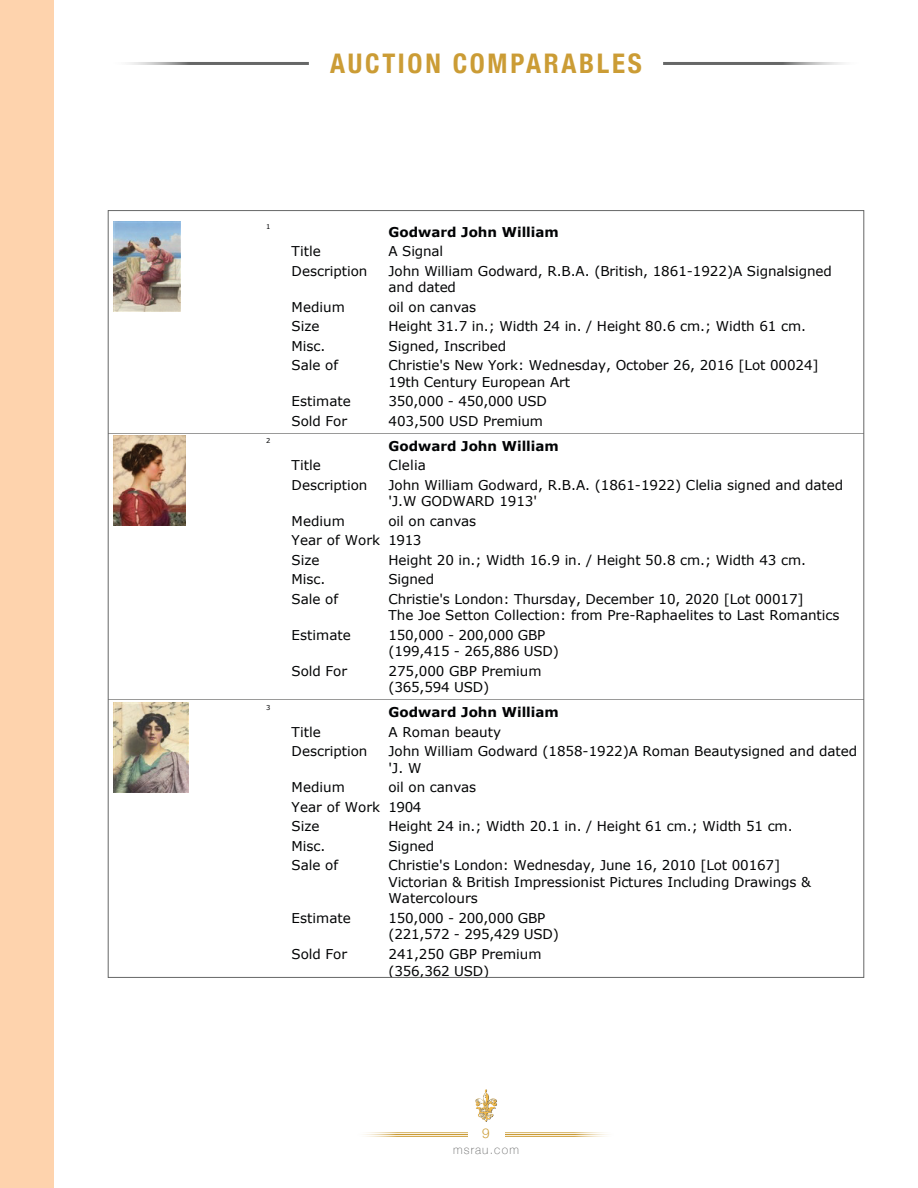
<style>
.page{position:relative;width:918px;height:1188px;background:#fff}
.page>*{position:absolute;margin:0;border:0;box-sizing:border-box;transform-origin:0 0}
.t1{font:700 condensed 27px "Helvetica Neue";letter-spacing:.1em;color:#cb9c35}
.t2{font:13.5px/16.5px "Verdana";letter-spacing:-.005em;color:#020304}
.t3{font:700 13.5px "Verdana";color:#020304}
.t4{font:300 13.5px "Helvetica Neue";color:#cb9c35}
.t5{font:100 12px "Helvetica Neue";letter-spacing:.1em;color:#666767}
.t6{font:6.75px "Verdana";color:#020304}
</style>
<div class="page">
<svg style="left:378px;top:1133px;width:215px;height:3px"></svg>
<hr style="left:357px;top:1132px;width:258px;height:1px;background:#cb9c35">
<hr style="left:357px;top:1134px;width:258px;height:1px;background:#cb9c35">
<hr style="left:357px;top:1136px;width:258px;height:1px;background:#cb9c35">
<div style="left:468px;top:1124px;width:36px;height:15px;background:#fff"></div>
<img style="left:475px;top:1089px;width:22px;height:32px">
<div style="left:0;top:0;width:54px;height:1188px;background:#fed3ad"></div>
<hr style="left:108px;top:62px;width:756px;height:3px;background:#666767">
<div style="left:309px;top:36px;width:354px;height:55px;background:#fff;border-radius:14px"></div>
<hr style="left:108px;top:433px;width:756px;height:1px;background:#9a9a99">
<hr style="left:108px;top:699px;width:756px;height:1px;background:#9a9a99">
<img style="left:113px;top:222px;width:68px;height:90px">
<img style="left:113px;top:436px;width:72px;height:90px">
<img style="left:113px;top:702px;width:75px;height:90px">
<p class="t1" style="left:330px;top:41px;width:313px">AUCTION COMPARABLES</p>
<p class="t6" style="left:266px;top:222px;width:6px">1</p>
<p class="t3" style="left:389px;top:222px;width:172px">Godward John William</p>
<p class="t2" style="left:292px;top:243px;width:31px">Title</p>
<p class="t2" style="left:389px;top:243px;width:56px">A Signal</p>
<p class="t2" style="left:292px;top:263px;width:77px">Description</p>
<p class="t2" style="left:389px;top:263px;width:445px">John William Godward, R.B.A. (British, 1861-1922)A Signalsigned and dated</p>
<p class="t2" style="left:292px;top:299px;width:55px">Medium</p>
<p class="t2" style="left:389px;top:299px;width:89px">oil on canvas</p>
<p class="t2" style="left:292px;top:318px;width:29px">Size</p>
<p class="t2" style="left:389px;top:318px;width:419px">Height 31.7 in.; Width 24 in. / Height 80.6 cm.; Width 61 cm.</p>
<p class="t2" style="left:292px;top:338px;width:35px">Misc.</p>
<p class="t2" style="left:389px;top:338px;width:119px">Signed, Inscribed</p>
<p class="t2" style="left:292px;top:357px;width:48px">Sale of</p>
<p class="t2" style="left:389px;top:357px;width:432px">Christie's New York: Wednesday, October 26, 2016 [Lot 00024]<br>19th Century European Art</p>
<p class="t2" style="left:292px;top:393px;width:61px">Estimate</p>
<p class="t2" style="left:389px;top:393px;width:160px">350,000 - 450,000 USD</p>
<p class="t2" style="left:292px;top:413px;width:57px">Sold For</p>
<p class="t2" style="left:389px;top:413px;width:156px">403,500 USD Premium</p>
<p class="t6" style="left:266px;top:436px;width:6px">2</p>
<p class="t3" style="left:389px;top:436px;width:172px">Godward John William</p>
<p class="t2" style="left:292px;top:457px;width:31px">Title</p>
<p class="t2" style="left:389px;top:457px;width:39px">Clelia</p>
<p class="t2" style="left:292px;top:476px;width:77px">Description</p>
<p class="t2" style="left:389px;top:476px;width:456px">John William Godward, R.B.A. (1861-1922) Clelia signed and dated 'J.W GODWARD 1913'</p>
<p class="t2" style="left:292px;top:513px;width:55px">Medium</p>
<p class="t2" style="left:292px;top:511px;width:186px;line-height:19.5px;text-indent:97px">oil on canvas<br>Year of Work 1913<br>Size</p>
<p class="t2" style="left:389px;top:552px;width:419px">Height 20 in.; Width 16.9 in. / Height 50.8 cm.; Width 43 cm.</p>
<p class="t2" style="left:292px;top:571px;width:35px">Misc.</p>
<p class="t2" style="left:389px;top:571px;width:47px">Signed</p>
<p class="t2" style="left:292px;top:591px;width:48px">Sale of</p>
<p class="t2" style="left:389px;top:591px;width:453px">Christie's London: Thursday, December 10, 2020 [Lot 00017]<br>The Joe Setton Collection: from Pre-Raphaelites to Last Romantics</p>
<p class="t2" style="left:292px;top:627px;width:61px">Estimate</p>
<p class="t2" style="left:389px;top:627px;width:172px">150,000 - 200,000 GBP (199,415 - 265,886 USD)</p>
<p class="t2" style="left:292px;top:663px;width:57px">Sold For</p>
<p class="t2" style="left:389px;top:663px;width:154px">275,000 GBP Premium (365,594 USD)</p>
<p class="t6" style="left:266px;top:703px;width:6px">3</p>
<p class="t3" style="left:389px;top:703px;width:172px">Godward John William</p>
<p class="t2" style="left:292px;top:723px;width:31px">Title</p>
<p class="t2" style="left:389px;top:723px;width:114px">A Roman beauty</p>
<p class="t2" style="left:292px;top:743px;width:77px">Description</p>
<p class="t2" style="left:389px;top:743px;width:470px">John William Godward (1858-1922)A Roman Beautysigned and dated 'J. W</p>
<p class="t2" style="left:292px;top:779px;width:55px">Medium</p>
<p class="t2" style="left:292px;top:778px;width:186px;line-height:19.5px;text-indent:97px">oil on canvas<br>Year of Work 1904<br>Size</p>
<p class="t2" style="left:389px;top:818px;width:406px">Height 24 in.; Width 20.1 in. / Height 61 cm.; Width 51 cm.</p>
<p class="t2" style="left:292px;top:838px;width:35px">Misc.</p>
<p class="t2" style="left:389px;top:838px;width:47px">Signed</p>
<p class="t2" style="left:292px;top:857px;width:48px">Sale of</p>
<p class="t2" style="left:389px;top:857px;width:424px">Christie's London: Wednesday, June 16, 2010 [Lot 00167]<br>Victorian &amp; British Impressionist Pictures Including Drawings &amp;<br>Watercolours</p>
<p class="t2" style="left:292px;top:910px;width:61px">Estimate</p>
<p class="t2" style="left:389px;top:910px;width:172px">150,000 - 200,000 GBP (221,572 - 295,429 USD)</p>
<p class="t2" style="left:292px;top:946px;width:57px">Sold For</p>
<p class="t2" style="left:389px;top:946px;width:154px">241,250 GBP Premium (356,362 USD)</p>
<p class="t4" style="left:482px;top:1122px;width:9px">9</p>
<p class="t5" style="left:453px;top:1141px;width:67px">msrau.com</p>
</div>
